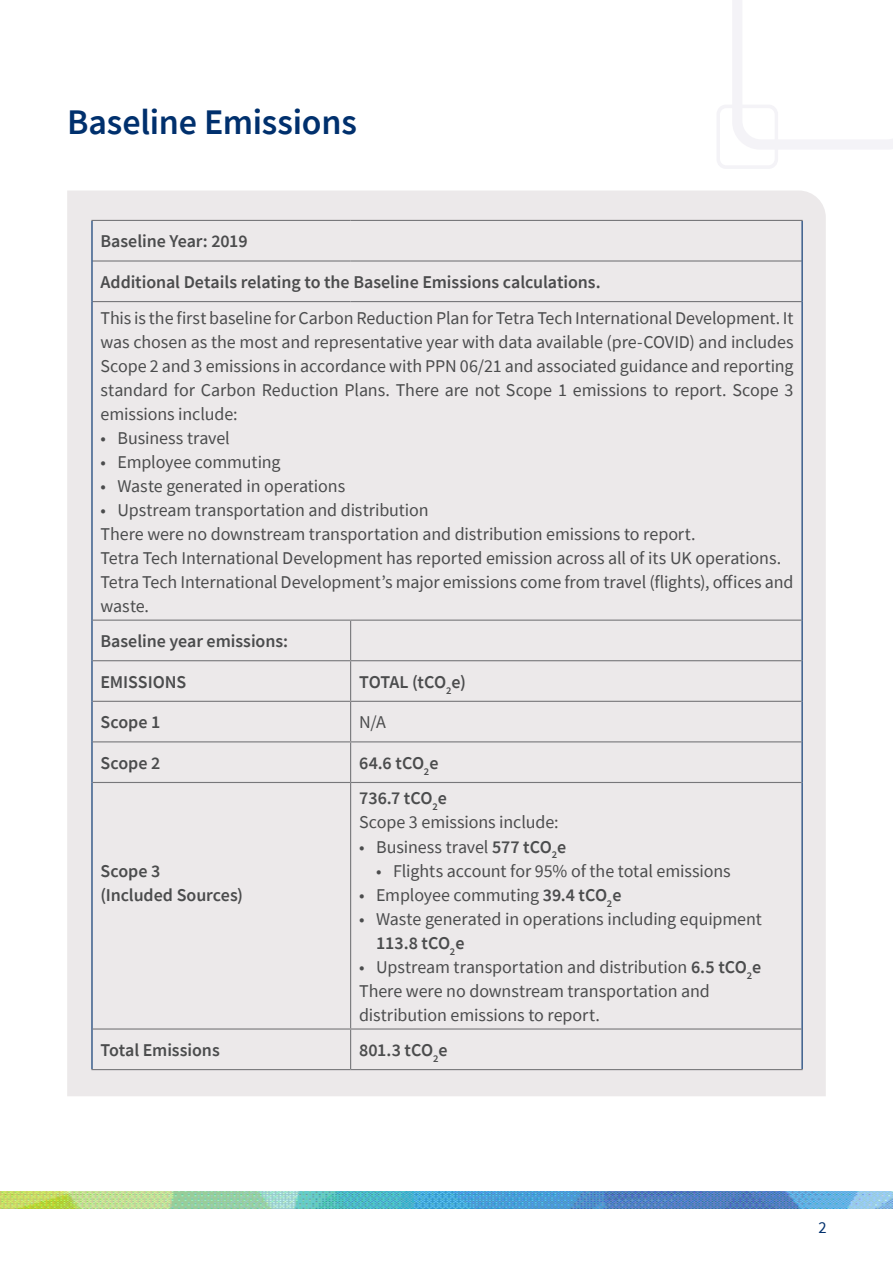
<style>
.page{position:relative;width:893px;height:1263px;background:#fff}
.page>*{position:absolute;margin:0;border:0;box-sizing:border-box;transform-origin:0 0}
.t1{font:600 36px "Source Sans Pro";letter-spacing:-.005em;color:#00306d}
.t2{font:18px/24px "Source Sans Pro";letter-spacing:-.005em;color:#4b4c4d}
.t3{font:600 18px/24px "Source Sans Pro";letter-spacing:-.005em;color:#4b4c4d}
.t4{font:16.5px "Source Sans Pro";color:#00306d}
.s1{font-weight:600}
</style>
<div class="page">
<img style="left:0;top:1192px;width:893px;height:16px">
<div style="left:67px;top:190px;width:759px;height:906px;background:#ece9ea"></div>
<hr style="left:91px;top:220px;width:260px;height:1px;background:#77777a">
<hr style="left:351px;top:220px;width:452px;height:1px;background:#77777a">
<hr style="left:93px;top:260px;width:258px;height:2px;background:#77777a">
<hr style="left:351px;top:260px;width:450px;height:2px;background:#77777a">
<hr style="left:93px;top:301px;width:258px;height:1px;background:#77777a">
<hr style="left:351px;top:301px;width:450px;height:1px;background:#77777a">
<hr style="left:91px;top:221px;width:2px;height:40px;background:#00306d">
<hr style="left:801px;top:221px;width:2px;height:40px;background:#00306d">
<hr style="left:91px;top:261px;width:2px;height:41px;background:#00306d">
<hr style="left:801px;top:261px;width:2px;height:41px;background:#00306d">
<hr style="left:91px;top:302px;width:2px;height:318px;background:#00306d">
<hr style="left:801px;top:302px;width:2px;height:318px;background:#00306d">
<hr style="left:91px;top:620px;width:2px;height:41px;background:#00306d">
<hr style="left:801px;top:620px;width:2px;height:41px;background:#00306d">
<hr style="left:91px;top:661px;width:2px;height:40px;background:#00306d">
<hr style="left:801px;top:661px;width:2px;height:40px;background:#00306d">
<hr style="left:91px;top:701px;width:2px;height:41px;background:#00306d">
<hr style="left:801px;top:701px;width:2px;height:41px;background:#00306d">
<hr style="left:91px;top:742px;width:2px;height:40px;background:#00306d">
<hr style="left:801px;top:742px;width:2px;height:40px;background:#00306d">
<hr style="left:91px;top:782px;width:2px;height:247px;background:#00306d">
<hr style="left:801px;top:782px;width:2px;height:247px;background:#00306d">
<hr style="left:91px;top:1029px;width:2px;height:40px;background:#00306d">
<hr style="left:801px;top:1029px;width:2px;height:40px;background:#00306d">
<hr style="left:93px;top:619px;width:258px;height:2px;background:#77777a">
<hr style="left:351px;top:619px;width:450px;height:2px;background:#77777a">
<hr style="left:350px;top:621px;width:1px;height:39px;background:#77777a">
<hr style="left:93px;top:660px;width:258px;height:1px;background:#77777a">
<hr style="left:351px;top:660px;width:450px;height:1px;background:#77777a">
<hr style="left:350px;top:661px;width:1px;height:40px;background:#77777a">
<hr style="left:93px;top:701px;width:258px;height:1px;background:#77777a">
<hr style="left:351px;top:701px;width:450px;height:1px;background:#77777a">
<hr style="left:350px;top:702px;width:1px;height:39px;background:#77777a">
<hr style="left:93px;top:741px;width:258px;height:1px;background:#77777a">
<hr style="left:351px;top:741px;width:450px;height:1px;background:#77777a">
<hr style="left:350px;top:742px;width:1px;height:40px;background:#77777a">
<hr style="left:93px;top:782px;width:258px;height:1px;background:#77777a">
<hr style="left:351px;top:782px;width:450px;height:1px;background:#77777a">
<hr style="left:350px;top:783px;width:1px;height:245px;background:#77777a">
<hr style="left:93px;top:1028px;width:258px;height:1px;background:#77777a">
<hr style="left:351px;top:1028px;width:450px;height:1px;background:#77777a">
<hr style="left:350px;top:1029px;width:1px;height:40px;background:#77777a">
<hr style="left:91px;top:1069px;width:260px;height:1px;background:#77777a">
<hr style="left:351px;top:1069px;width:452px;height:1px;background:#77777a">
<svg style="left:717px;top:0;width:176px;height:169px"></svg>
<h1 class="t1" style="left:67px;top:98px;width:291px">Baseline Emissions</h1>
<p class="t3" style="left:100px;top:229px;width:149px">Baseline Year: 2019</p>
<p class="t3" style="left:100px;top:270px;width:502px">Additional Details relating to the Baseline Emissions calculations.</p>
<p class="t2" style="left:100px;top:305px;width:695px;text-align:justify">This is the first baseline for Carbon Reduction Plan for Tetra Tech International Development. It was chosen as the most and representative year with data available (pre-COVID) and includes Scope 2 and 3 emissions in accordance with PPN 06/21 and associated guidance and reporting standard for Carbon Reduction Plans. There are not Scope 1 emissions to report. Scope 3 emissions include:</p>
<p class="t2" style="left:100px;top:425px;width:131px">• Business travel</p>
<p class="t2" style="left:100px;top:449px;width:182px">• Employee commuting</p>
<p class="t2" style="left:100px;top:473px;width:246px">• Waste generated in operations</p>
<p class="t2" style="left:100px;top:497px;width:695px">• Upstream transportation and distribution<br>There were no downstream transportation and distribution emissions to report.<br>Tetra Tech International Development has reported emission across all of its UK operations.<br>Tetra Tech International Development’s major emissions come from travel (flights), offices and waste.</p>
<p class="t3" style="left:100px;top:629px;width:189px">Baseline year emissions:</p>
<p class="t3" style="left:100px;top:670px;width:87px">EMISSIONS</p>
<p class="t3" style="left:359px;top:670px;width:108px">TOTAL (tCO<sub>2</sub>e)</p>
<p class="t3" style="left:100px;top:710px;width:61px">Scope 1</p>
<p class="t2" style="left:359px;top:710px;width:28px">N/A</p>
<p class="t3" style="left:100px;top:751px;width:61px">Scope 2</p>
<p class="t3" style="left:359px;top:751px;width:81px">64.6 tCO<sub>2</sub>e</p>
<p class="t3" style="left:100px;top:858px;width:144px">Scope 3<br>(Included Sources)</p>
<p class="t2" style="left:359px;top:786px;width:201px"><span class="s1">736.7 tCO</span><sub>2</sub><span class="s1">e<br></span>Scope 3 emissions include:</p>
<p class="t2" style="left:359px;top:834px;width:209px">• Business travel <span class="s1">577 tCO</span><sub>2</sub><span class="s1">e</span></p>
<p class="t2" style="left:376px;top:858px;width:356px">• Flights account for 95% of the total emissions</p>
<p class="t2" style="left:359px;top:882px;width:264px">• Employee commuting <span class="s1">39.4 tCO</span><sub>2</sub><span class="s1">e</span></p>
<p class="t2" style="left:376px;top:906px;width:387px;text-indent:-17px">• Waste generated in operations including equipment<br><span class="s1">113.8 tCO</span><sub>2</sub><span class="s1">e</span></p>
<p class="t2" style="left:359px;top:954px;width:404px">• Upstream transportation and distribution <span class="s1">6.5 tCO</span><sub>2</sub><span class="s1">e<br></span>There were no downstream transportation and distribution emissions to report.</p>
<p class="t3" style="left:100px;top:1038px;width:121px">Total Emissions</p>
<p class="t3" style="left:359px;top:1038px;width:90px">801.3 tCO<sub>2</sub>e</p>
<p class="t4" style="left:818px;top:1217px;width:10px">2</p>
</div>
